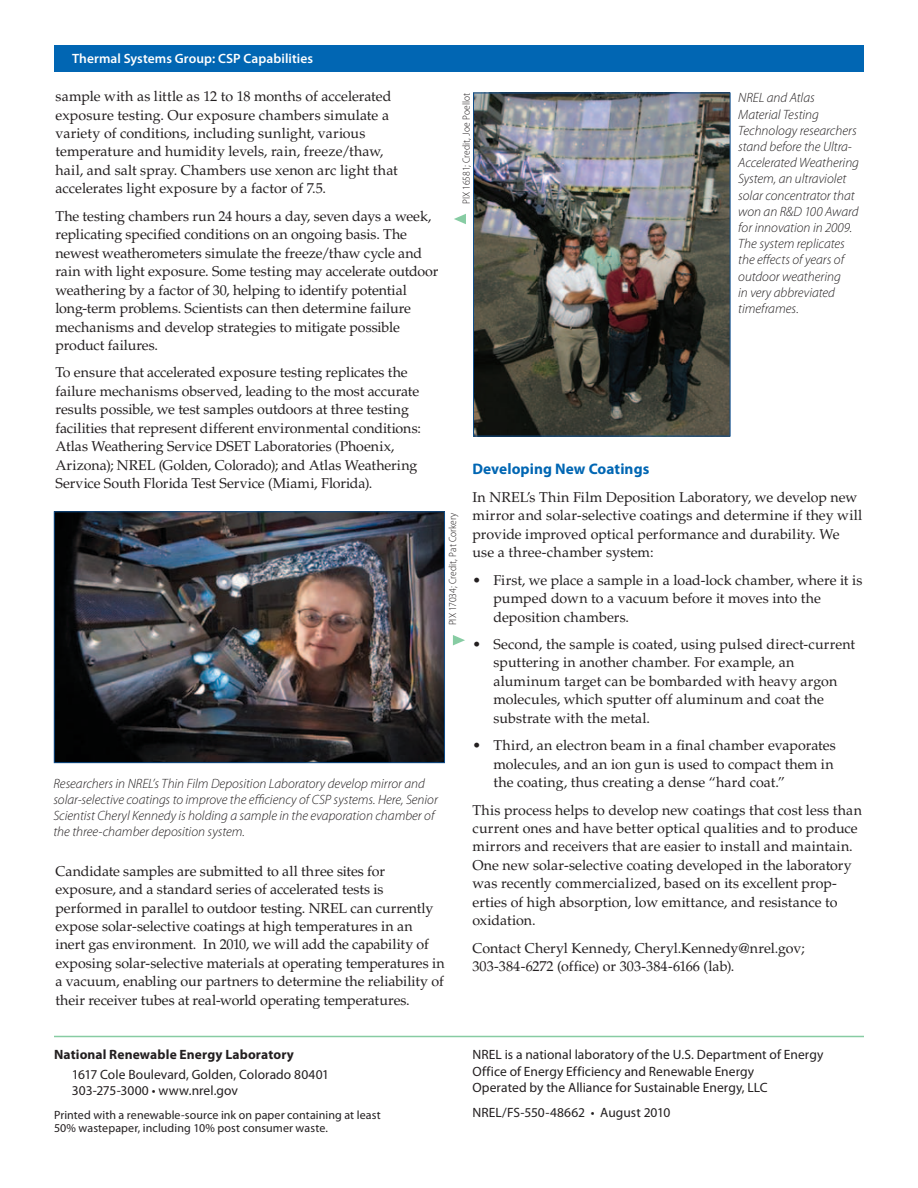
<style>
.page{position:relative;width:918px;height:1188px;background:#fff}
.page>*{position:absolute;margin:0;border:0;box-sizing:border-box;transform-origin:0 0}
.Section_Head{font:700 15.3px "Myriad Pro";letter-spacing:.005em;color:#0166b3}
.Base_Text{font:14.25px/18.5px "Palatino LT Std";color:#231f20}
.t1{font:italic 300 13.5px/16.2px "Myriad Pro";color:#231f20}
.bkpg_boilerplate{font:13.5px/16.2px "Myriad Pro";letter-spacing:.005em;color:#231f20}
.bkpg_boilerplate_tit{font:13.5px/16.2px "Myriad Pro";letter-spacing:.005em;color:#231f20}
.t2{font:600 13.5px "Myriad Pro";letter-spacing:.005em;color:#fff}
.bkpg_boilerplate_tit-2{font:700 13.5px "Myriad Pro";letter-spacing:.01em;color:#231f20}
.recycle{font:12px/13.5px "Myriad Pro";letter-spacing:.005em;color:#231f20}
.t3{font:300 semi-condensed 10.5px "Myriad Pro";letter-spacing:.005em;color:#231f20}
</style>
<div class="page">
<hr style="left:54px;top:1036px;width:810px;height:1px;background:#87cca3">
<div style="left:54px;top:45px;width:810px;height:27px;background:#0166b3"></div>
<img style="left:56px;top:513px;width:387px;height:248px">
<div style="left:54px;top:511px;width:391px;height:252px;border:1px solid #0f4e8c"></div>
<img style="left:475px;top:95px;width:253px;height:339px">
<div style="left:473px;top:93px;width:257px;height:343px;border:1px solid #0f4e8c"></div>
<svg style="left:454px;top:214px;width:12px;height:10px"></svg>
<svg style="left:453px;top:635px;width:12px;height:10px"></svg>
<p class="t2" style="left:72px;top:51px;width:243px">Thermal Systems Group: CSP Capabilities</p>
<p class="Base_Text" style="left:56px;top:87px;width:344px">sample with as little as 12 to 18 months of accelerated exposure testing. Our exposure chambers simulate a variety of conditions, including sunlight, various temperature and humidity levels, rain, freeze/thaw, hail, and salt spray. Chambers use xenon arc light that accelerates light exposure by a factor of 7.5.</p>
<p class="Base_Text" style="left:56px;top:207px;width:385px">The testing chambers run 24 hours a day, seven days a week, replicating specified conditions on an ongoing basis. The newest weatherometers simulate the freeze/thaw cycle and rain with light exposure. Some testing may accelerate outdoor weathering by a factor of 30, helping to identify potential long-term problems. Scientists can then determine failure mechanisms and develop strategies to mitigate possible product failures.</p>
<p class="Base_Text" style="left:56px;top:364px;width:367px">To ensure that accelerated exposure testing replicates the failure mechanisms observed, leading to the most accurate results possible, we test samples outdoors at three testing facilities that represent different environmental conditions:<br>Atlas Weathering Service DSET Laboratories (Phoenix, Arizona); NREL (Golden, Colorado); and Atlas Weathering Service South Florida Test Service (Miami, Florida).</p>
<p class="t3" style="left:460px;top:204px;width:112px;rotate:-90deg">PIX 16581; Credit, Joe Poellot</p>
<p class="t1" style="left:738px;top:90px;width:122px">NREL and Atlas<br>Material Testing<br>Technology researchers stand before the Ultra-<br>Accelerated Weathering<br>System, an ultraviolet solar concentrator that won an R&amp;D 100 Award for innovation in 2009.</p>
<p class="t1" style="left:738px;top:236px;width:108px">The system replicates the effects of years of outdoor weathering in very abbreviated timeframes.</p>
<p class="Section_Head" style="left:472px;top:461px;width:178px">Developing New Coatings</p>
<p class="Base_Text" style="left:472px;top:488px;width:391px">In NREL’s Thin Film Deposition Laboratory, we develop new mirror and solar-selective coatings and determine if they will provide improved optical performance and durability. We use a three-chamber system:</p>
<p class="Base_Text" style="left:494px;top:571px;width:371px;text-indent:-21px">• First, we place a sample in a load-lock chamber, where it is pumped down to a vacuum before it moves into the deposition chambers.</p>
<p class="Base_Text" style="left:494px;top:635px;width:363px;text-indent:-21px">• Second, the sample is coated, using pulsed direct-current sputtering in another chamber. For example, an aluminum target can be bombarded with heavy argon molecules, which sputter off aluminum and coat the substrate with the metal.</p>
<p class="Base_Text" style="left:494px;top:736px;width:344px;text-indent:-21px">• Third, an electron beam in a final chamber evaporates molecules, and an ion gun is used to compact them in the coating, thus creating a dense “hard coat.”</p>
<p class="Base_Text" style="left:472px;top:801px;width:391px">This process helps to develop new coatings that cost less than current ones and have better optical qualities and to produce mirrors and receivers that are easier to install and maintain.<br>One new solar-selective coating developed in the laboratory was recently commercialized, based on its excellent prop&shy;erties of high absorption, low emittance, and resistance to oxidation.</p>
<p class="Base_Text" style="left:472px;top:939px;width:334px">Contact Cheryl Kennedy, Cheryl.Kennedy@nrel.gov;<br>303-384-6272 (office) or 303-384-6166 (lab).</p>
<p class="t3" style="left:446px;top:625px;width:115px;rotate:-90deg">PIX 17034; Credit, Pat Corkery</p>
<p class="t1" style="left:53px;top:775px;width:386px">Researchers in NREL’s Thin Film Deposition Laboratory develop mirror and solar-selective coatings to improve the efficiency of CSP systems. Here, Senior Scientist Cheryl Kennedy is holding a sample in the evaporation chamber of the three-chamber deposition system.</p>
<p class="Base_Text" style="left:56px;top:862px;width:391px">Candidate samples are submitted to all three sites for exposure, and a standard series of accelerated tests is performed in parallel to outdoor testing. NREL can currently expose solar-selective coatings at high temperatures in an inert gas environment. In 2010, we will add the capability of exposing solar-selective materials at operating temperatures in a vacuum, enabling our partners to determine the reliability of their receiver tubes at real-world operating temperatures.</p>
<p class="bkpg_boilerplate_tit-2" style="left:54px;top:1047px;width:241px">National Renewable Energy Laboratory</p>
<p class="bkpg_boilerplate_tit" style="left:72px;top:1066px;width:259px">1617 Cole Boulevard, Golden, Colorado 80401<br>303-275-3000 • www.nrel.gov</p>
<p class="recycle" style="left:54px;top:1108px;width:328px">Printed with a renewable-source ink on paper containing at least<br>50% wastepaper, including 10% post consumer waste.</p>
<p class="bkpg_boilerplate" style="left:472px;top:1047px;width:352px">NREL is a national laboratory of the U.S. Department of Energy<br>Office of Energy Efficiency and Renewable Energy<br>Operated by the Alliance for Sustainable Energy, LLC</p>
<p class="bkpg_boilerplate" style="left:472px;top:1105px;width:199px">NREL/FS-550-48662 • August 2010</p>
</div>
